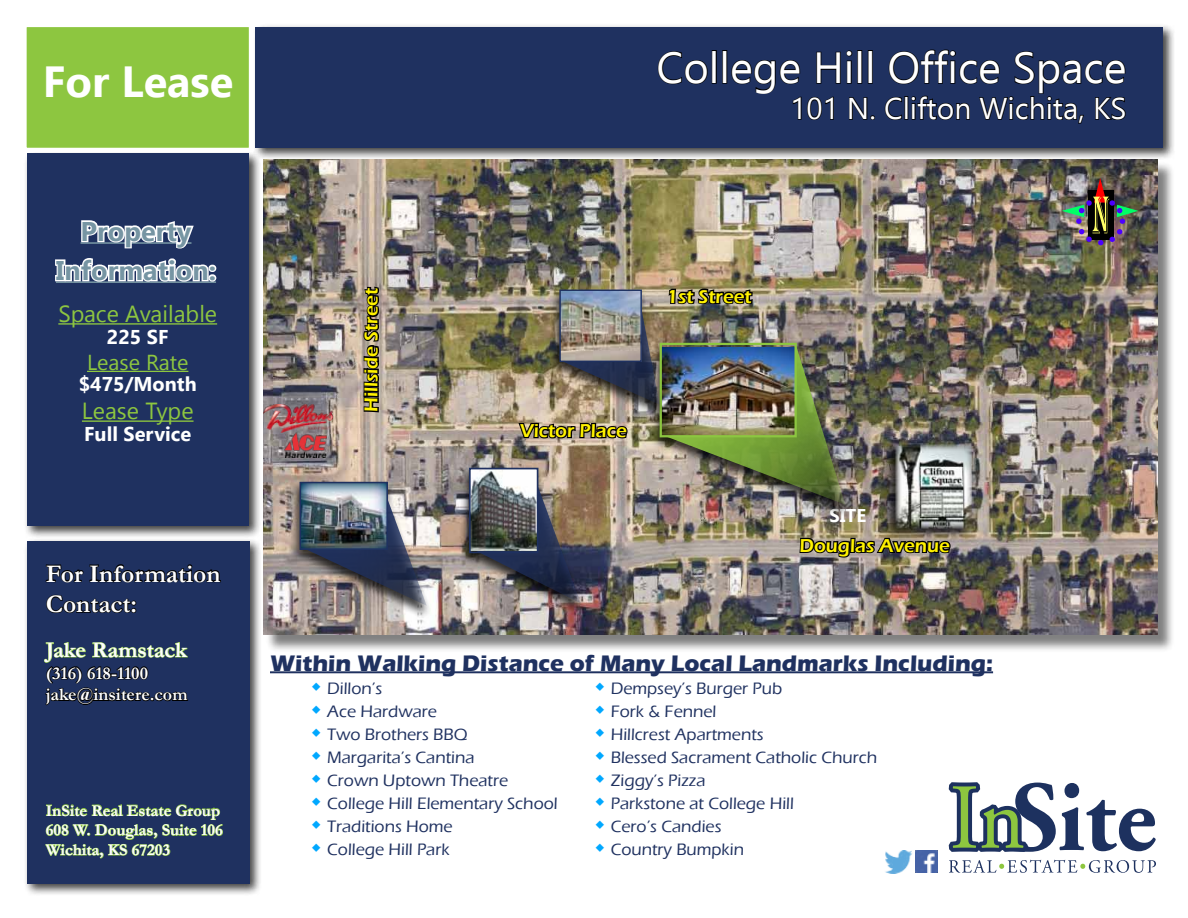
<style>
.page{position:relative;width:1188px;height:918px;background:#fff}
.page>*{position:absolute;margin:0;border:0;box-sizing:border-box;transform-origin:0 0}
.t1{font:43.5px "Ebrima";color:#fff}
.t2{font:700 43.5px "Ebrima";color:#fff}
.t3{font:30px "Ebrima";color:#fff}
.t4{font:700 27px/39.2px "Ebrima";color:#7695a3;text-align:center}
.t5{font:700 25.5px/30.6px "Garamond";color:#fff}
.t6{font:23.25px "Gadugi";color:#8dc640}
.t7{font:23.25px "Gadugi";color:#8dc63f}
.t8{font:700 23.1px "Eras ITC";color:#1f3160}
.t9{font:700 22.5px "Garamond";color:#fff}
.t10{font:21.6px "Gadugi";color:#8dc640}
.t11{font:700 19.95px "Gadugi";color:#fff}
.t12{font:700 19.95px "Gadugi";color:#fffffe}
.t13{font:600 19.2px "Eras ITC";color:#fff200}
.t14{font:700 18.45px "Ebrima";color:#fff}
.t15{font:700 18px/21.6px "Garamond";color:#fff}
.t16{font:500 17.1px "Eras ITC";color:#1f3160}
.t17{font:700 16.5px/19.8px "Garamond";color:#fff}
</style>
<div class="page">
<svg style="left:949px;top:782px;width:207px;height:91px"></svg>
<img style="left:915px;top:850px;width:23px;height:22px">
<img style="left:885px;top:851px;width:28px;height:23px">
<div style="left:24px;top:538px;width:238px;height:358px;background:#000;opacity:.75"></div>
<div style="left:27px;top:541px;width:222px;height:342px;background:#1f3160"></div>
<div style="left:24px;top:150px;width:238px;height:389px;background:#000;opacity:.75"></div>
<div style="left:27px;top:154px;width:222px;height:372px;background:#1f3160"></div>
<div style="left:253px;top:24px;width:923px;height:137px;background:#000;opacity:.75"></div>
<div style="left:256px;top:27px;width:907px;height:121px;background:#1f3160"></div>
<svg style="left:45px;top:564px;width:176px;height:19px"></svg>
<svg style="left:46px;top:594px;width:91px;height:19px"></svg>
<svg style="left:44px;top:642px;width:144px;height:64px"></svg>
<svg style="left:45px;top:804px;width:178px;height:55px"></svg>
<svg style="left:657px;top:51px;width:51px;height:34px"></svg>
<div style="left:712px;top:50px;width:5px;height:34px;border:2px solid #000"></div>
<div style="left:722px;top:50px;width:5px;height:34px;border:2px solid #000"></div>
<svg style="left:731px;top:50px;width:144px;height:70px"></svg>
<svg style="left:884px;top:49px;width:242px;height:75px"></svg>
<svg style="left:55px;top:220px;width:162px;height:63px"></svg>
<hr style="left:58px;top:323px;width:159px;height:2px;background:#8dc640">
<hr style="left:87px;top:371px;width:101px;height:1px;background:#8dc640">
<hr style="left:82px;top:420px;width:112px;height:2px;background:#8dc63f">
<div style="left:22px;top:23px;width:231px;height:129px;background:#8dc640;border:4px solid #fff"></div>
<div style="left:265px;top:161px;width:911px;height:491px;background:#000;opacity:.5"></div>
<img style="left:263px;top:160px;width:895px;height:475px">
<img style="left:1062px;top:178px;width:76px;height:67px">
<svg style="left:362px;top:285px;width:19px;height:129px"></svg>
<hr style="left:270px;top:671px;width:723px;height:2px;background:#1f3160">
<div style="left:459px;top:466px;width:127px;height:151px;background:#000;opacity:.75"></div>
<div style="left:469px;top:468px;width:69px;height:85px;border:2px solid #1f3160"></div>
<img style="left:263px;top:405px;width:70px;height:27px">
<img style="left:285px;top:432px;width:42px;height:25px">
<div style="left:882px;top:441px;width:93px;height:99px;background:#000;opacity:.75"></div>
<img style="left:952px;top:445px;width:20px;height:83px">
<div style="left:290px;top:480px;width:142px;height:140px;background:#000;opacity:.75"></div>
<img style="left:304px;top:488px;width:123px;height:118px">
<img style="left:303px;top:485px;width:82px;height:62px">
<div style="left:300px;top:482px;width:88px;height:68px;border:2px solid #1f3160"></div>
<img style="left:472px;top:194px;width:480px;height:480px">
<h1 class="t2" style="left:43px;top:49px;width:192px">For Lease</h1>
<h1 class="t1" style="left:657px;top:37px;width:471px">College Hill Office Space</h1>
<h2 class="t3" style="left:790px;top:87px;width:338px">101 N. Clifton Wichita, KS</h2>
<h3 class="t4" style="left:56px;top:211px;width:162px">Property<br>Information:</h3>
<h3 class="t6" style="left:58px;top:300px;width:160px">Space Available</h3>
<p class="t11" style="left:107px;top:324px;width:63px">225 SF</p>
<p class="t10" style="left:87px;top:349px;width:103px">Lease Rate</p>
<p class="t12" style="left:79px;top:372px;width:120px">$475/Month</p>
<h3 class="t7" style="left:82px;top:397px;width:113px">Lease Type</h3>
<p class="t11" style="left:84px;top:422px;width:109px">Full Service</p>
<h3 class="t5" style="left:46px;top:558px;width:176px">For Information<br>Contact:</h3>
<h3 class="t9" style="left:46px;top:635px;width:143px">Jake Ramstack</h3>
<p class="t15" style="left:46px;top:662px;width:143px">(316) 618-1100 jake@insitere.com</p>
<p class="t17" style="left:46px;top:800px;width:179px">InSite Real Estate Group<br>608 W. Douglas, Suite 106<br>Wichita, KS 67203</p>
<p class="t13" style="left:360px;top:412px;width:126px;rotate:-90deg">Hillside Street</p>
<p class="t13" style="left:667px;top:285px;width:87px">1st Street</p>
<p class="t13" style="left:520px;top:420px;width:108px">Victor Place</p>
<p class="t14" style="left:829px;top:501px;width:38px">SITE</p>
<p class="t13" style="left:800px;top:535px;width:152px">Douglas Avenue</p>
<h3 class="t8" style="left:270px;top:650px;width:725px">Within Walking Distance of Many Local Landmarks Including:</h3>
<p class="t16" style="left:327px;top:679px;width:56px">Dillon’s</p>
<p class="t16" style="left:611px;top:679px;width:173px">Dempsey’s Burger Pub</p>
<p class="t16" style="left:327px;top:702px;width:111px">Ace Hardware</p>
<p class="t16" style="left:611px;top:702px;width:107px">Fork &amp; Fennel</p>
<p class="t16" style="left:327px;top:725px;width:142px">Two Brothers BBQ</p>
<p class="t16" style="left:611px;top:725px;width:154px">Hillcrest Apartments</p>
<p class="t16" style="left:327px;top:748px;width:149px">Margarita’s Cantina</p>
<p class="t16" style="left:611px;top:748px;width:268px">Blessed Sacrament Catholic Church</p>
<p class="t16" style="left:327px;top:771px;width:182px">Crown Uptown Theatre</p>
<p class="t16" style="left:611px;top:771px;width:96px">Ziggy’s Pizza</p>
<p class="t16" style="left:327px;top:794px;width:232px">College Hill Elementary School</p>
<p class="t16" style="left:611px;top:794px;width:185px">Parkstone at College Hill</p>
<p class="t16" style="left:327px;top:817px;width:127px">Traditions Home</p>
<p class="t16" style="left:611px;top:817px;width:112px">Cero’s Candies</p>
<p class="t16" style="left:327px;top:839px;width:124px">College Hill Park</p>
<p class="t16" style="left:611px;top:839px;width:135px">Country Bumpkin</p>
</div>
